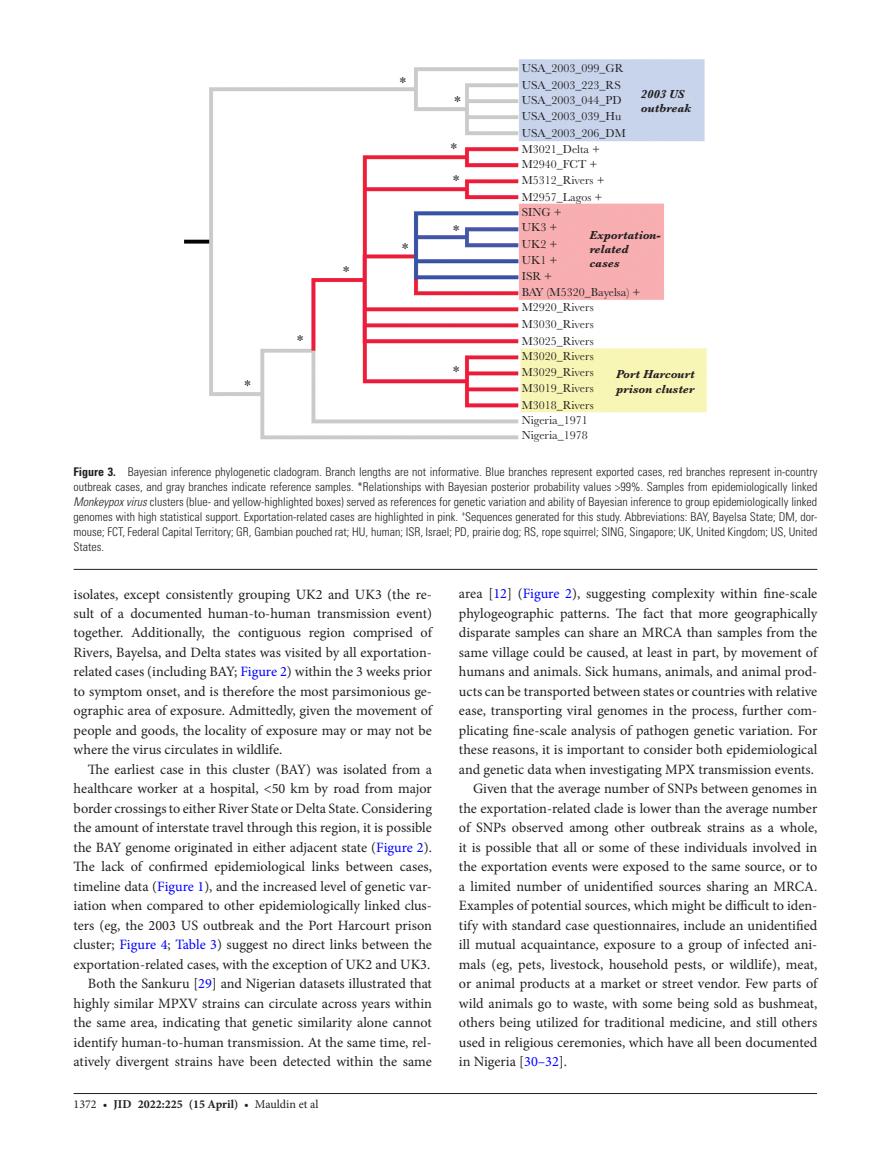
<style>
.page{position:relative;width:891px;height:1174px;background:#fff}
.page>*{position:absolute;margin:0;border:0;box-sizing:border-box;transform-origin:0 0}
.t1{font:15px "Baskerville MT Std";color:#231f20}
.t2{font:14.25px/19.5px "Minion Pro";color:#231f20;text-align:justify}
.t3{font:300 condensed 12px/15px "Univers LT Std";color:#231f20;text-align:justify}
.t4{font:12px/16px "Baskerville MT Std";color:#231f20}
.t5{font:italic 700 12px/14.4px "Baskerville MT Std";color:#231f20}
.t6{font:700 12px "Minion Pro";color:#231f20}
.t7{font:300 condensed 7.95px "Univers LT Std";color:#231f20}
.s1{font-weight:700}
.s2{font-style:italic}
.s3{color:#00f}
.s4{font-weight:400}
</style>
<div class="page">
<hr style="left:74px;top:1093px;width:743px;height:1px;background:#231f20">
<hr style="left:74px;top:569px;width:743px;height:1px;background:#231f20">
<img style="left:185px;top:59px;width:521px;height:381px">
<svg style="left:409px;top:239px;width:3px;height:9px"></svg>
<p class="t1" style="left:245px;top:377px;width:8px">*</p>
<p class="t1" style="left:297px;top:331px;width:8px">*</p>
<p class="t1" style="left:343px;top:263px;width:8px">*</p>
<p class="t1" style="left:400px;top:73px;width:8px">*</p>
<p class="t1" style="left:402px;top:239px;width:8px">*</p>
<p class="t1" style="left:454px;top:92px;width:8px">*</p>
<p class="t1" style="left:451px;top:140px;width:8px">*</p>
<p class="t1" style="left:453px;top:172px;width:8px">*</p>
<p class="t1" style="left:453px;top:222px;width:8px">*</p>
<p class="t1" style="left:453px;top:362px;width:8px">*</p>
<p class="t4" style="left:522px;top:61px;width:106px">USA_2003_099_GR<br>USA_2003_223_RS<br>USA_2003_044_PD<br>USA_2003_039_Hu<br>USA_2003_206_DM</p>
<p class="t5" style="left:641px;top:87px;width:52px">2003 US outbreak</p>
<p class="t4" style="left:522px;top:141px;width:84px;line-height:15.5px">M3021_Delta +<br>M2940_FCT +<br>M5312_Rivers +</p>
<p class="t4" style="left:522px;top:189px;width:82px;line-height:15.3px">M2957_Lagos +<br>SING +<br>UK3 +</p>
<p class="t4" style="left:522px;top:236px;width:120px">UK2 +<br>UK1 +<br>ISR +<br>BAY (M5320_Bayelsa) +</p>
<p class="t4" style="left:522px;top:299px;width:73px;line-height:16.8px;text-align:justify">M2920_Rivers M3030_Rivers M3025_Rivers</p>
<p class="t4" style="left:522px;top:348px;width:73px;text-align:justify">M3020_Rivers M3029_Rivers M3019_Rivers M3018_Rivers</p>
<p class="t4" style="left:522px;top:412px;width:67px;line-height:15.3px">Nigeria_1971<br>Nigeria_1978</p>
<p class="t5" style="left:589px;top:227px;width:73px">Exportation&shy;related cases</p>
<p class="t5" style="left:616px;top:367px;width:80px">Port Harcourt prison cluster</p>
<p class="t3" style="left:74px;top:464px;width:745px"><span class="s1">Figure 3.</span> Bayesian inference phylogenetic cladogram. Branch lengths are not informative. Blue branches represent exported cases, red branches represent in-country outbreak cases, and gray branches indicate reference samples. *Relationships with Bayesian posterior probability values &gt;99%. Samples from epidemiologically linked <span class="s2">Monkeypox virus</span> clusters (blue- and yellow-highlighted boxes) served as references for genetic variation and ability of Bayesian inference to group epidemiologically linked genomes with high statistical support. Exportation-related cases are highlighted in pink.</p>
<p class="t7" style="left:462px;top:508px;width:5px">+</p>
<p class="t3" style="left:74px;top:509px;width:745px;text-indent:392px">Sequences generated for this study. Abbreviations: BAY, Bayelsa State; DM, dor&shy;mouse; FCT, Federal Capital Territory; GR, Gambian pouched rat; HU, human; ISR, Israel; PD, prairie dog; RS, rope squirrel; SING, Singapore; UK, United Kingdom; US, United States.</p>
<p class="t2" style="left:74px;top:584px;width:360px">isolates, except consistently grouping UK2 and UK3 (the re&shy;sult of a documented human-to-human transmission event) together. Additionally, the contiguous region comprised of Rivers, Bayelsa, and Delta states was visited by all exportation&shy;related cases (including BAY; <span class="s3">Figure 2</span>) within the 3 weeks prior to symptom onset, and is therefore the most parsimonious ge&shy;ographic area of exposure. Admittedly, given the movement of people and goods, the locality of exposure may or may not be where the virus circulates in wildlife.</p>
<p class="t2" style="left:74px;top:760px;width:360px;text-align:right">The earliest case in this cluster (BAY) was isolated from a healthcare worker at a hospital, &lt;50 km by road from major border crossings to either River State or Delta State. Considering the amount of interstate travel through this region, it is possible the BAY genome originated in either adjacent state (<span class="s3">Figure 2</span>).<br>The lack of confirmed epidemiological links between cases, timeline data (<span class="s3">Figure 1</span>), and the increased level of genetic var&shy;iation when compared to other epidemiologically linked clus&shy;ters (eg, the 2003 US outbreak and the Port Harcourt prison cluster; <span class="s3">Figure 4</span>; <span class="s3">Table 3</span>) suggest no direct links between the exportation-related cases, with the exception of UK2 and UK3.<br>Both the Sankuru [<span class="s3">29</span>] and Nigerian datasets illustrated that highly similar MPXV strains can circulate across years within the same area, indicating that genetic similarity alone cannot identify human-to-human transmission. At the same time, rel&shy;atively divergent strains have been detected within the same</p>
<p class="t6" style="left:74px;top:1095px;width:246px"><span class="s4">1372 •</span> jid 2022:225 (15 April) <span class="s4">• Mauldin et al</span></p>
<p class="t2" style="left:459px;top:584px;width:360px">area [<span class="s3">12</span>] (<span class="s3">Figure 2</span>), suggesting complexity within fine-scale</p>
<p class="t2" style="left:459px;top:604px;width:360px">phylogeographic patterns. The fact that more geographically</p>
<p class="t2" style="left:459px;top:623px;width:360px">disparate samples can share an MRCA than samples from the</p>
<p class="t2" style="left:459px;top:643px;width:360px">same village could be caused, at least in part, by movement of</p>
<p class="t2" style="left:459px;top:662px;width:360px">humans and animals. Sick humans, animals, and animal prod-</p>
<p class="t2" style="left:459px;top:682px;width:360px">ucts can be transported between states or countries with relative</p>
<p class="t2" style="left:459px;top:701px;width:360px">ease, transporting viral genomes in the process, further com-</p>
<p class="t2" style="left:459px;top:721px;width:360px">plicating fine-scale analysis of pathogen genetic variation. For</p>
<p class="t2" style="left:459px;top:740px;width:360px">these reasons, it is important to consider both epidemiological</p>
<p class="t2" style="left:459px;top:760px;width:357px">and genetic data when investigating MPX transmission events.</p>
<p class="t2" style="left:473px;top:779px;width:346px">Given that the average number of SNPs between genomes in</p>
<p class="t2" style="left:459px;top:799px;width:360px">the exportation-related clade is lower than the average number</p>
<p class="t2" style="left:459px;top:818px;width:360px">of SNPs observed among other outbreak strains as a whole,</p>
<p class="t2" style="left:459px;top:838px;width:360px">it is possible that all or some of these individuals involved in</p>
<p class="t2" style="left:459px;top:857px;width:360px">the exportation events were exposed to the same source, or to</p>
<p class="t2" style="left:459px;top:877px;width:360px">a limited number of unidentified sources sharing an MRCA.</p>
<p class="t2" style="left:459px;top:896px;width:360px">Examples of potential sources, which might be difficult to iden-</p>
<p class="t2" style="left:459px;top:916px;width:360px">tify with standard case questionnaires, include an unidentified</p>
<p class="t2" style="left:459px;top:935px;width:360px">ill mutual acquaintance, exposure to a group of infected ani-</p>
<p class="t2" style="left:459px;top:954px;width:360px">mals (eg, pets, livestock, household pests, or wildlife), meat,</p>
<p class="t2" style="left:459px;top:974px;width:360px">or animal products at a market or street vendor. Few parts of</p>
<p class="t2" style="left:459px;top:993px;width:360px">wild animals go to waste, with some being sold as bushmeat,</p>
<p class="t2" style="left:459px;top:1013px;width:360px">others being utilized for traditional medicine, and still others</p>
<p class="t2" style="left:459px;top:1032px;width:360px">used in religious ceremonies, which have all been documented</p>
<p class="t2" style="left:459px;top:1052px;width:110px">in Nigeria [<span class="s3">30–32</span>].</p>
</div>
